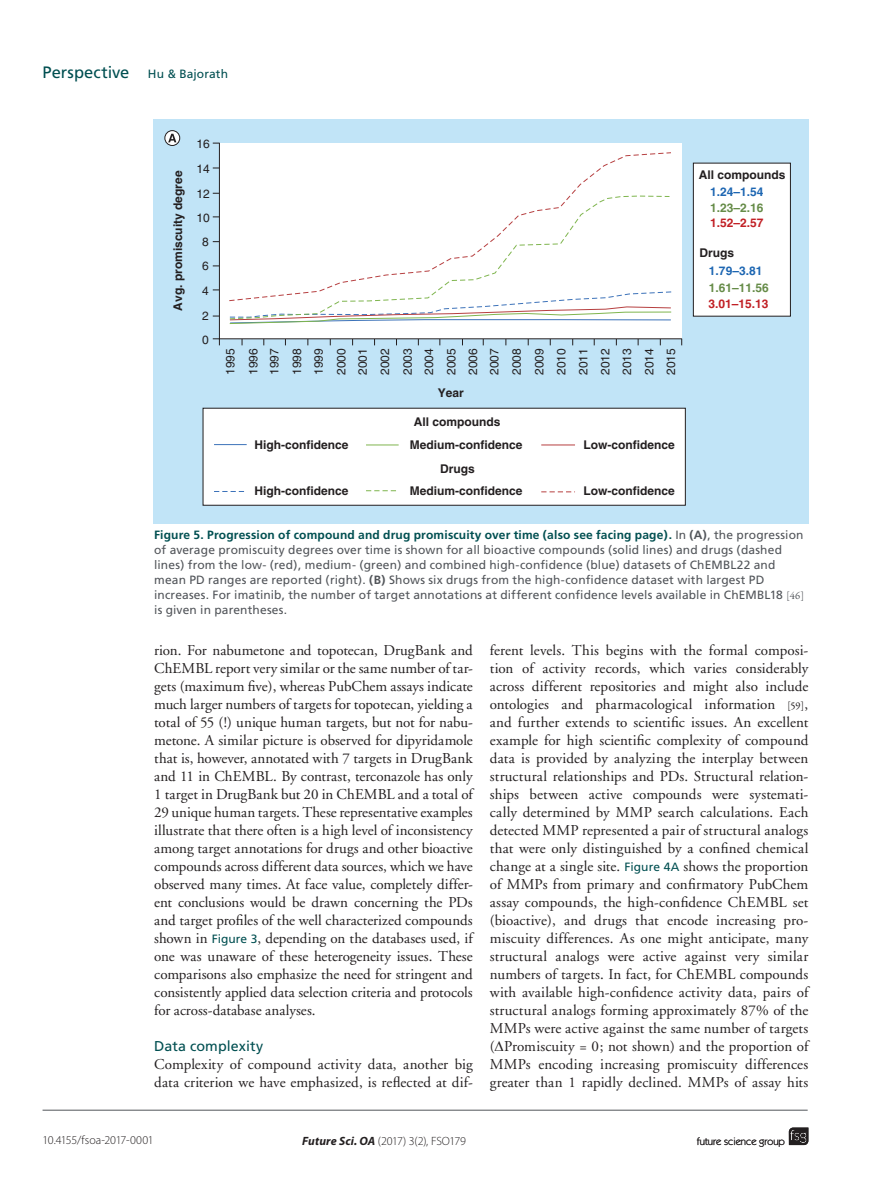
<style>
.page{position:relative;width:885px;height:1191px;background:#fff}
.page>*{position:absolute;margin:0;border:0;box-sizing:border-box;transform-origin:0 0}
.t1{font:16.5px "Frutiger";letter-spacing:.005em;color:#004f51}
.t2{font:15px/18px "Adobe Garamond";color:#231f20;text-align:justify}
.t3{font:14.25px "Frutiger";letter-spacing:.005em;color:#004f51}
.t4{font:12px/15px "Frutiger";letter-spacing:.01em;color:#52555a}
.t5{font:700 12px "Helvetica LT Std";color:#231f20}
.t6{font:12px/22px "Helvetica LT Std";color:#231f20;text-align:justify}
.t7{font:300 12px "Myriad Pro";letter-spacing:-.03em;color:#231f20}
.t8{font:700 12px "Helvetica LT Std";color:#658b47}
.t9{font:700 12px "Helvetica LT Std";color:#c12025}
.t10{font:700 12px "Helvetica LT Std";color:#1d66b2}
.t11{font:10.5px "Itc Kabel";color:#231f20}
.s1{font-size:12px}
.s2{font-weight:700;color:#004f51}
.s3{font-weight:700}
.s4{font-family:"Garamond Premr Pro";font-size:10.5px}
.s5{font-family:"Frutiger";font-size:12px;color:#004f51}
.s6{font-weight:700;font-style:italic}
</style>
<div class="page">
<svg style="left:788px;top:1127px;width:20px;height:18px"></svg>
<hr style="left:43px;top:1109px;width:764px;height:1px;background:#52555a">
<div style="left:153px;top:119px;width:655px;height:404px;background:#c1e4f7"></div>
<div style="left:693px;top:163px;width:97px;height:153px;background:#fff;border:1px solid #231f20"></div>
<div style="left:203px;top:408px;width:482px;height:97px;background:#fff"></div>
<svg style="left:219px;top:142px;width:463px;height:197px;background:#f5f6f7"></svg>
<div style="left:228px;top:152px;width:443px;height:149px;background:#fff"></div>
<svg style="left:229px;top:291px;width:443px;height:33px;background:#d5e0e6"></svg>
<div style="left:229px;top:196px;width:441px;height:123px;background:#fff"></div>
<svg style="left:541px;top:491px;width:34px;height:1px"></svg>
<hr style="left:541px;top:444px;width:34px;height:1px;background:#b63f40">
<svg style="left:366px;top:490px;width:30px;height:1px"></svg>
<hr style="left:366px;top:444px;width:32px;height:1px;background:#7fb54e">
<svg style="left:214px;top:491px;width:31px;height:1px"></svg>
<hr style="left:214px;top:444px;width:33px;height:1px;background:#3c72b9">
<svg style="left:213px;top:338px;width:7px;height:7px"></svg>
<svg style="left:165px;top:131px;width:15px;height:14px"></svg>
<div style="left:164px;top:130px;width:16px;height:16px;border:1px solid #231f20;border-radius:50%"></div>
<svg style="left:168px;top:134px;width:8px;height:8px"></svg>
<p class="t1" style="left:43px;top:63px;width:187px">Perspective <span class="s1">Hu &amp; Bajorath</span></p>
<p class="t5" style="left:171px;top:311px;width:142px;rotate:-90deg">Avg. promiscuity degree</p>
<p class="t6" style="left:196px;top:132px;width:15px;line-height:24.8px">16<br>14<br>12</p>
<p class="t6" style="left:196px;top:205px;width:15px;line-height:24.6px;text-align:center">10<br>8<br>6<br>4<br>2<br>0</p>
<p class="t6" style="left:219px;top:375px;width:28px;line-height:22.8px;rotate:-90deg">1995<br>1996</p>
<p class="t6" style="left:263px;top:375px;width:28px;line-height:22.8px;rotate:-90deg">1997<br>1998</p>
<p class="t6" style="left:307px;top:375px;width:28px;line-height:22.6px;rotate:-90deg">1999<br>2000</p>
<p class="t6" style="left:351px;top:375px;width:28px;rotate:-90deg">2001<br>2002<br>2003</p>
<p class="t6" style="left:417px;top:375px;width:28px;rotate:-90deg">2004<br>2005<br>2006<br>2007<br>2008<br>2009<br>2010<br>2011<br>2012<br>2013<br>2014<br>2015</p>
<p class="t5" style="left:437px;top:385px;width:28px">Year</p>
<p class="t5" style="left:413px;top:414px;width:88px">All compounds</p>
<p class="t5" style="left:440px;top:461px;width:36px">Drugs</p>
<p class="t5" style="left:409px;top:437px;width:114px">Medium-confidence</p>
<p class="t5" style="left:583px;top:437px;width:93px">Low-confidence</p>
<p class="t5" style="left:583px;top:484px;width:93px">Low-confidence</p>
<p class="t5" style="left:254px;top:437px;width:96px">High-confidence</p>
<p class="t5" style="left:254px;top:484px;width:96px">High-confidence</p>
<p class="t5" style="left:409px;top:484px;width:114px">Medium-confidence</p>
<p class="t5" style="left:698px;top:168px;width:88px">All compounds</p>
<p class="t10" style="left:710px;top:184px;width:55px">1.24–1.54</p>
<p class="t8" style="left:710px;top:200px;width:55px">1.23–2.16</p>
<p class="t9" style="left:710px;top:216px;width:55px">1.52–2.57</p>
<p class="t5" style="left:699px;top:246px;width:36px">Drugs</p>
<p class="t10" style="left:709px;top:263px;width:55px">1.79–3.81</p>
<p class="t8" style="left:708px;top:280px;width:62px">1.61–11.56</p>
<p class="t9" style="left:708px;top:297px;width:62px">3.01–15.13</p>
<p class="t4" style="left:154px;top:527px;width:651px"><span class="s2">Figure 5. Progression of compound and drug promiscuity over time (also see facing page).</span> In <span class="s3">(A)</span>, the progression of average promiscuity degrees over time is shown for all bioactive compounds (solid lines) and drugs (dashed lines) from the low- (red), medium- (green) and combined high-confidence (blue) datasets of ChEMBL22 and mean PD ranges are reported (right). <span class="s3">(B)</span> Shows six drugs from the high-confidence dataset with largest PD increases. For imatinib, the number of target annotations at different confidence levels available in ChEMBL18 <span class="s4">[46] </span>is given in parentheses.</p>
<p class="t2" style="left:154px;top:641px;width:320px">rion. For nabumetone and topotecan, DrugBank and ChEMBL report very similar or the same number of tar&shy;gets (maximum five), whereas PubChem assays indicate much larger numbers of targets for topotecan, yielding a total of 55 (!) unique human targets, but not for nabu&shy;metone. A similar picture is observed for dipyridamole that is, however, annotated with 7 targets in DrugBank and 11 in ChEMBL. By contrast, terconazole has only 1 target in DrugBank but 20 in ChEMBL and a total of 29 unique human targets. These representative examples illustrate that there often is a high level of inconsistency among target annotations for drugs and other bioactive compounds across different data sources, which we have observed many times. At face value, completely differ&shy;ent conclusions would be drawn concerning the PDs and target profiles of the well characterized compounds shown in <span class="s5">Figure 3</span>, depending on the databases used, if one was unaware of these heterogeneity issues. These comparisons also emphasize the need for stringent and consistently applied data selection criteria and protocols for across-database analyses.</p>
<p class="t3" style="left:154px;top:1037px;width:110px">Data complexity</p>
<p class="t2" style="left:154px;top:1055px;width:320px">Complexity of compound activity data, another big data criterion we have emphasized, is reflected at dif-</p>
<p class="t2" style="left:490px;top:641px;width:320px">ferent levels. This begins with the formal composi&shy;tion of activity records, which varies considerably across different repositories and might also include ontologies and pharmacological information <span class="s4">[59]</span>, and further extends to scientific issues. An excellent example for high scientific complexity of compound data is provided by analyzing the interplay between structural relationships and PDs. Structural relation&shy;ships between active compounds were systemati&shy;cally determined by MMP search calculations. Each detected MMP represented a pair of structural analogs that were only distinguished by a confined chemical change at a single site. <span class="s5">Figure 4A</span> shows the proportion of MMPs from primary and confirmatory PubChem assay compounds, the high-confidence ChEMBL set (bioactive), and drugs that encode increasing pro&shy;miscuity differences. As one might anticipate, many structural analogs were active against very similar numbers of targets. In fact, for ChEMBL compounds with available high-confidence activity data, pairs of structural analogs forming approximately 87% of the MMPs were active against the same number of targets ( Promiscuity = 0; not shown) and the proportion of MMPs encoding increasing promiscuity differences greater than 1 rapidly declined. MMPs of assay hits</p>
<p class="t7" style="left:43px;top:1133px;width:112px">10.4155/fsoa-2017-0001</p>
<p class="t7" style="left:302px;top:1134px;width:165px"><span class="s6">Future Sci. OA</span> (2017) 3(2), FSO179</p>
<p class="t11" style="left:696px;top:1135px;width:90px">future science group</p>
</div>
